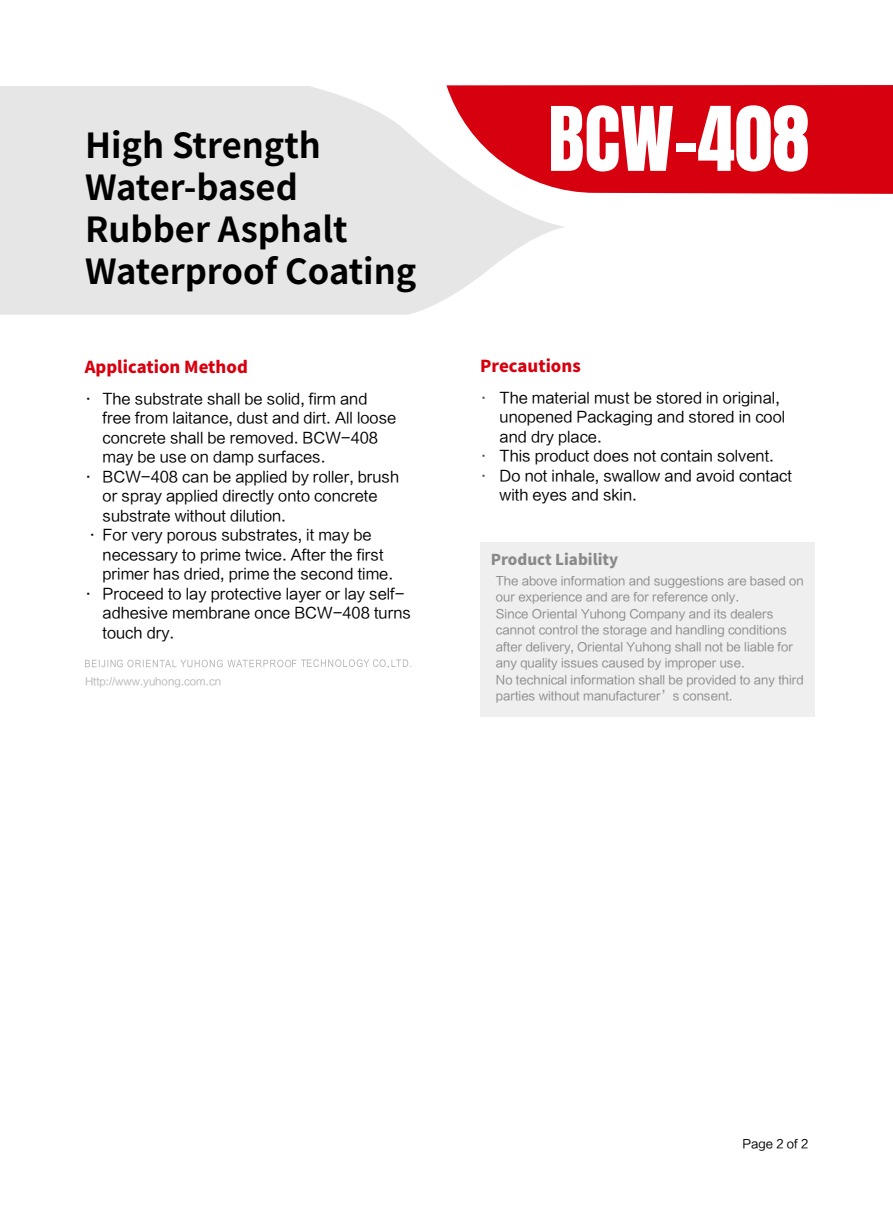
<style>
.page{position:relative;width:893px;height:1212px;background:#fff}
.page>*{position:absolute;margin:0;border:0;box-sizing:border-box;transform-origin:0 0}
.t1{font:75.6px "Anton";color:#fff}
.t2{font:700 34.5px/42px "Source Han Sans CN";color:#000}
.t3{font:800 16.5px "Source Han Sans CN";color:#d7000f}
.t4{font:15px/19.5px "FZLTHJW GB1 0";color:#000}
.t5{font:800 15px "Source Han Sans CN";color:#898989}
.t6{font:15px/19.5px "FZLTHJW GB1 0";color:#4c4948}
.t7{font:12px/16.5px "FZLTHJW GB1 0";color:#898989}
.t8{font:12px "FZLTHJW GB1 0";color:#000}
.t9{font:10.5px "FZLTHJW GB1 0";color:#b5b6b6}
</style>
<div class="page">
<svg style="left:85px;top:659px;width:326px;height:9px"></svg>
<div style="left:446px;top:85px;width:447px;height:109px;background:#d7000f"></div>
<svg style="left:0;top:86px;width:566px;height:229px;background:#e8dadb"></svg>
<div style="left:480px;top:543px;width:334px;height:174px;background:#efefef"></div>
<h2 class="t2" style="left:85px;top:125px;width:333px">High Strength<br>Water-based<br>Rubber Asphalt<br>Waterproof Coating</h2>
<h1 class="t1" style="left:548px;top:101px;width:263px">BCW-408</h1>
<p class="t3" style="left:85px;top:357px;width:165px">Application Method</p>
<p class="t3" style="left:480px;top:356px;width:102px">Precautions</p>
<p class="t4" style="left:103px;top:389px;width:266px">The substrate shall be solid, firm and</p>
<p class="t4" style="left:103px;top:409px;width:295px">free from laitance, dust and dirt. All loose</p>
<p class="t4" style="left:103px;top:428px;width:277px">concrete shall be removed. BCW-408</p>
<p class="t4" style="left:103px;top:448px;width:224px">may be use on damp surfaces.</p>
<p class="t4" style="left:103px;top:467px;width:298px">BCW-408 can be applied by roller, brush</p>
<p class="t4" style="left:103px;top:487px;width:276px">or spray applied directly onto concrete</p>
<p class="t4" style="left:103px;top:506px;width:185px">substrate without dilution.</p>
<p class="t4" style="left:85px;top:526px;width:288px">· For very porous substrates, it may be</p>
<p class="t4" style="left:103px;top:545px;width:282px">necessary to prime twice. After the first</p>
<p class="t4" style="left:103px;top:565px;width:292px">primer has dried, prime the second time.</p>
<p class="t4" style="left:103px;top:584px;width:304px">Proceed to lay protective layer or lay self-</p>
<p class="t4" style="left:103px;top:604px;width:310px">adhesive membrane once BCW-408 turns</p>
<p class="t4" style="left:103px;top:623px;width:73px">touch dry.</p>
<p class="t4" style="left:81px;top:389px;width:16px">·</p>
<p class="t4" style="left:81px;top:467px;width:16px">·</p>
<p class="t4" style="left:81px;top:584px;width:16px">·</p>
<p class="t9" style="left:85px;top:675px;width:138px">Http://www.yuhong.com.cn</p>
<p class="t6" style="left:476px;top:388px;width:16px">·</p>
<p class="t6" style="left:476px;top:447px;width:16px">· ·</p>
<p class="t4" style="left:500px;top:388px;width:294px">The material must be stored in original, unopened Packaging and stored in cool and dry place.<br>This product does not contain solvent.<br>Do not inhale, swallow and avoid contact with eyes and skin.</p>
<p class="t5" style="left:491px;top:551px;width:129px">Product Liability</p>
<p class="t7" style="left:496px;top:572px;width:309px">The above information and suggestions are based on our experience and are for reference only.<br>Since Oriental Yuhong Company and its dealers cannot control the storage and handling conditions after delivery, Oriental Yuhong shall not be liable for any quality issues caused by improper use.<br>No technical information shall be provided to any third parties without manufacturer’s consent.</p>
<p class="t8" style="left:742px;top:1137px;width:67px">Page 2 of 2</p>
</div>
